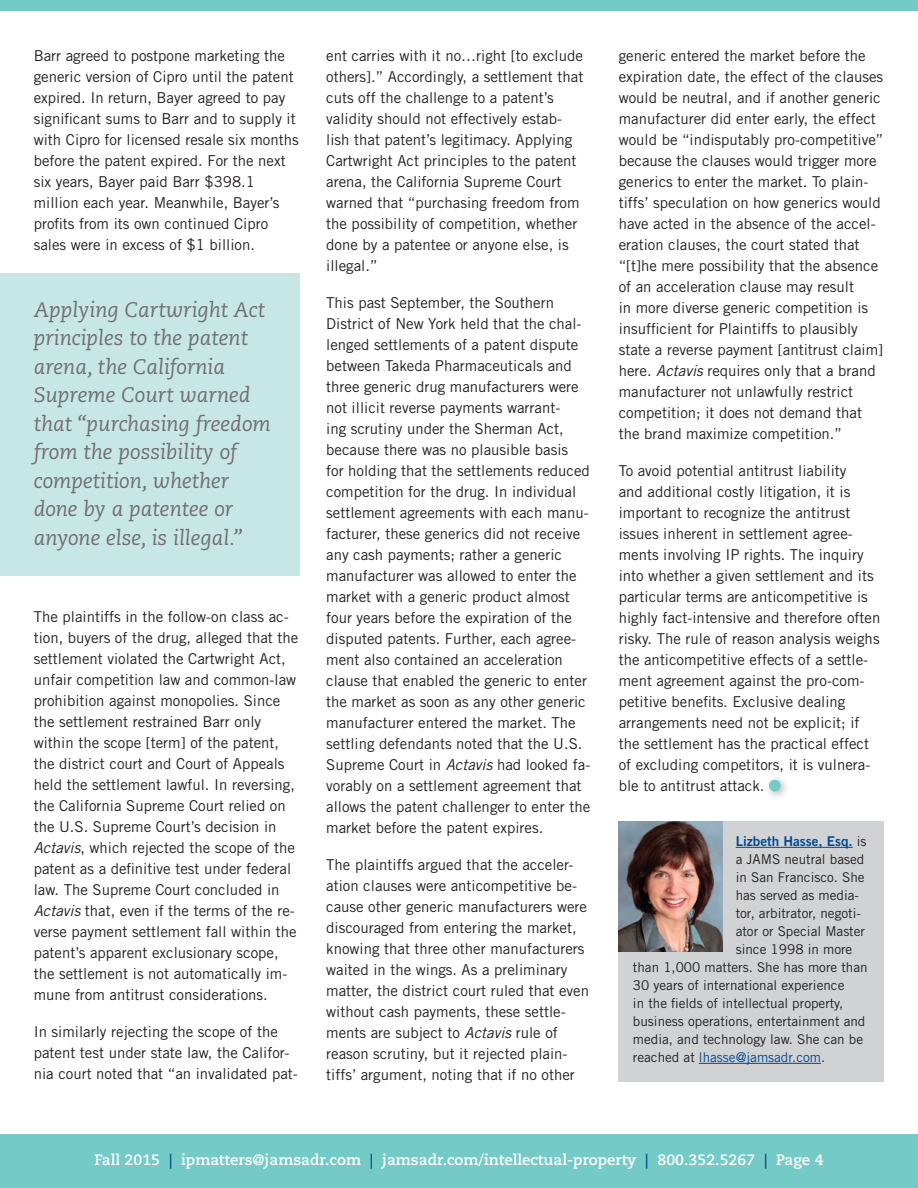
<style>
.page{position:relative;width:918px;height:1188px;background:#fff}
.page>*{position:absolute;margin:0;border:0;box-sizing:border-box;transform-origin:0 0}
.t1{font:italic 21px/28.5px "Caecilia LT Std";color:#717074}
.t2{font:15px/21px "Trade Gothic LT Std";color:#231f20}
.t3{font:700 15px "Caecilia";color:#fff}
.t4{font:13.5px "Trade Gothic LT Std";color:#231f20}
.t5{font:13.5px "Trade Gothic LT Std";color:#014990}
.t6{font:13.5px "Trade Gothic LT Std Bd 2";color:#014990}
.s1{font-style:italic}
.s2{font-family:"Trade Gothic LT Std";color:#231f20}
.s3{color:#231f20}
.s4{color:#014990}
</style>
<div class="page">
<div style="left:0;top:1134px;width:918px;height:54px;background:#73cac7"></div>
<div style="left:0;top:0;width:918px;height:11px;background:#73cac7"></div>
<div style="left:619px;top:821px;width:265px;height:261px;background:#d1d2d4"></div>
<img style="left:619px;top:821px;width:103px;height:131px">
<hr style="left:736px;top:847px;width:117px;height:1px;background:#014990">
<hr style="left:699px;top:1063px;width:122px;height:1px;background:#014990">
<div style="left:0;top:273px;width:299px;height:303px;background:#c7e7e6"></div>
<div style="left:764px;top:775px;width:26px;height:26px;background:#231f20;opacity:.35"></div>
<div style="left:769px;top:780px;width:12px;height:11px;background:#73cac7;border-radius:50%"></div>
<p class="t2" style="left:34px;top:45px;width:266px">Barr agreed to postpone marketing the generic version of Cipro until the patent expired. In return, Bayer agreed to pay significant sums to Barr and to supply it with Cipro for licensed resale six months before the patent expired. For the next six years, Bayer paid Barr $398.1 million each year. Meanwhile, Bayer’s profits from its own continued Cipro sales were in excess of $1 billion.</p>
<h1 class="t1" style="left:34px;top:296px;width:239px">Applying Cartwright Act principles to the patent arena, the California<br>Supreme Court warned that “purchasing freedom from the possibility of competition, whether done by a patentee or anyone else, is illegal.”</h1>
<p class="t2" style="left:34px;top:606px;width:266px">The plaintiffs in the follow-on class ac&shy;tion, buyers of the drug, alleged that the settlement violated the Cartwright Act, unfair competition law and common-law prohibition against monopolies. Since the settlement restrained Barr only within the scope [term] of the patent, the district court and Court of Appeals held the settlement lawful. In reversing, the California Supreme Court relied on the U.S. Supreme Court’s decision in <span class="s1">Actavis</span>, which rejected the scope of the patent as a definitive test under federal law. The Supreme Court concluded in <span class="s1">Actavis</span> that, even if the terms of the re&shy;verse payment settlement fall within the patent’s apparent exclusionary scope, the settlement is not automatically im&shy;mune from antitrust considerations.</p>
<p class="t2" style="left:34px;top:1021px;width:266px">In similarly rejecting the scope of the patent test under state law, the Califor&shy;nia court noted that “an invalidated pat-</p>
<p class="t2" style="left:326px;top:45px;width:259px">ent carries with it no…right [to exclude others].” Accordingly, a settlement that cuts off the challenge to a patent’s validity should not effectively estab&shy;lish that patent’s legitimacy. Applying Cartwright Act principles to the patent arena, the California Supreme Court warned that “purchasing freedom from the possibility of competition, whether done by a patentee or anyone else, is illegal.”</p>
<p class="t2" style="left:326px;top:292px;width:266px">This past September, the Southern District of New York held that the chal&shy;lenged settlements of a patent dispute between Takeda Pharmaceuticals and three generic drug manufacturers were not illicit reverse payments warrant-<br>ing scrutiny under the Sherman Act, because there was no plausible basis<br>for holding that the settlements reduced competition for the drug. In individual settlement agreements with each manu&shy;facturer, these generics did not receive any cash payments; rather a generic manufacturer was allowed to enter the market with a generic product almost four years before the expiration of the disputed patents. Further, each agree&shy;ment also contained an acceleration clause that enabled the generic to enter the market as soon as any other generic manufacturer entered the market. The settling defendants noted that the U.S.<br>Supreme Court in <span class="s1">Actavis</span> had looked fa&shy;vorably on a settlement agreement that allows the patent challenger to enter the market before the patent expires.</p>
<p class="t2" style="left:326px;top:854px;width:264px">The plaintiffs argued that the acceler&shy;ation clauses were anticompetitive be&shy;cause other generic manufacturers were discouraged from entering the market, knowing that three other manufacturers waited in the wings. As a preliminary matter, the district court ruled that even without cash payments, these settle&shy;ments are subject to <span class="s1">Actavis</span> rule of reason scrutiny, but it rejected plain&shy;tiffs’ argument, noting that if no other</p>
<p class="t2" style="left:619px;top:45px;width:266px">generic entered the market before the expiration date, the effect of the clauses would be neutral, and if another generic manufacturer did enter early, the effect would be “indisputably pro-competitive” because the clauses would trigger more generics to enter the market. To plain&shy;tiffs’ speculation on how generics would have acted in the absence of the accel&shy;eration clauses, the court stated that “[t]he mere possibility that the absence of an acceleration clause may result<br>in more diverse generic competition is insufficient for Plaintiffs to plausibly state a reverse payment [antitrust claim] here. <span class="s1">Actavis</span> requires only that a brand manufacturer not unlawfully restrict competition; it does not demand that the brand maximize competition.”</p>
<p class="t2" style="left:619px;top:460px;width:263px">To avoid potential antitrust liability<br>and additional costly litigation, it is important to recognize the antitrust issues inherent in settlement agree&shy;ments involving IP rights. The inquiry into whether a given settlement and its particular terms are anticompetitive is highly fact-intensive and therefore often risky. The rule of reason analysis weighs the anticompetitive effects of a settle&shy;ment agreement against the pro-com&shy;petitive benefits. Exclusive dealing arrangements need not be explicit; if the settlement has the practical effect of excluding competitors, it is vulnera&shy;ble to antitrust attack.</p>
<p class="t6" style="left:736px;top:833px;width:132px">Lizbeth Hasse, Esq. <span class="s2">is</span></p>
<p class="t4" style="left:736px;top:851px;width:130px">a JAMS neutral based</p>
<p class="t4" style="left:736px;top:869px;width:130px">in San Francisco. She</p>
<p class="t4" style="left:736px;top:887px;width:125px">has served as media-</p>
<p class="t4" style="left:736px;top:905px;width:127px">tor, arbitrator, negoti-</p>
<p class="t4" style="left:736px;top:923px;width:131px">ator or Special Master</p>
<p class="t4" style="left:736px;top:941px;width:118px">since 1998 in more</p>
<p class="t4" style="left:633px;top:959px;width:236px">than 1,000 matters. She has more than</p>
<p class="t4" style="left:633px;top:977px;width:213px">30 years of international experience</p>
<p class="t4" style="left:633px;top:995px;width:212px">in the fields of intellectual property,</p>
<p class="t4" style="left:633px;top:1013px;width:234px">business operations, entertainment and</p>
<p class="t4" style="left:633px;top:1031px;width:232px">media, and technology law. She can be</p>
<p class="t5" style="left:633px;top:1049px;width:194px"><span class="s3">reached at</span> lhasse@jamsadr.com<span class="s3">.</span></p>
<p class="t3" style="left:94px;top:1151px;width:731px">Fall 2015 <span class="s4">|</span> ipmatters@jamsadr.com <span class="s4">|</span> jamsadr.com/intellectual-property <span class="s4">|</span> 800.352.5267 <span class="s4">|</span> Page 4</p>
</div>
